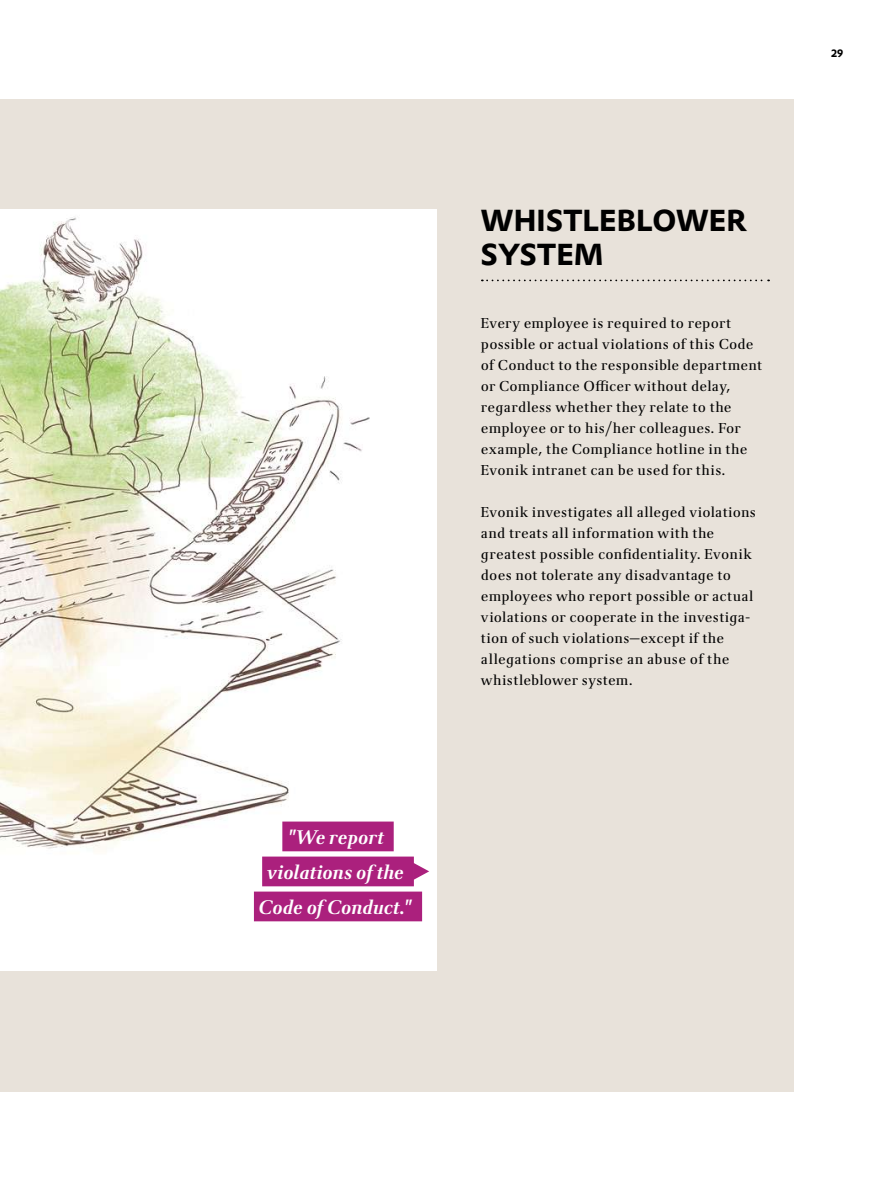
<style>
.page{position:relative;width:893px;height:1191px;background:#fff}
.page>*{position:absolute;margin:0;border:0;box-sizing:border-box;transform-origin:0 0}
.t1{font:700 29.75px/33.2px "Evonik Prokyon";color:#000}
.t2{font:italic 500 19.25px/35px "DTL Antares TOT";letter-spacing:.005em;color:#fff;text-align:center}
.t3{font:14px/21px "Evonik Antares";letter-spacing:.015em;color:#000}
.t4{font:700 10.5px "Evonik Prokyon";color:#000}
</style>
<div class="page">
<div style="left:0;top:99px;width:794px;height:992px;background:#e8e2da"></div>
<div style="left:0;top:209px;width:437px;height:762px;background:#fff"></div>
<img style="left:0;top:217px;width:383px;height:705px">
<div style="left:282px;top:821px;width:112px;height:30px;background:#ab207d"></div>
<div style="left:262px;top:856px;width:152px;height:30px;background:#ab207d"></div>
<div style="left:254px;top:891px;width:168px;height:30px;background:#ab207d"></div>
<svg style="left:482px;top:279px;width:287px;height:2px"></svg>
<svg style="left:413px;top:862px;width:16px;height:18px"></svg>
<h2 class="t2" style="left:259px;top:819px;width:155px">"We report violations of the<br>Code of Conduct."</h2>
<h1 class="t1" style="left:481px;top:202px;width:265px">WHISTLEBLOWER<br>SYSTEM</h1>
<p class="t3" style="left:481px;top:311px;width:283px">Every employee is required to report possible or actual violations of this Code of Conduct to the responsible department or Compliance Officer without delay, regardless whether they relate to the employee or to his/her colleagues. For example, the Compliance hotline in the Evonik intranet can be used for this.</p>
<p class="t3" style="left:481px;top:500px;width:277px">Evonik investigates all alleged violations and treats all information with the greatest possible confidentiality. Evonik does not tolerate any disadvantage to employees who report possible or actual violations or cooperate in the investiga&shy;tion of such violations—except if the allegations comprise an abuse of the whistleblower system.</p>
<p class="t4" style="left:831px;top:45px;width:13px">29</p>
</div>
